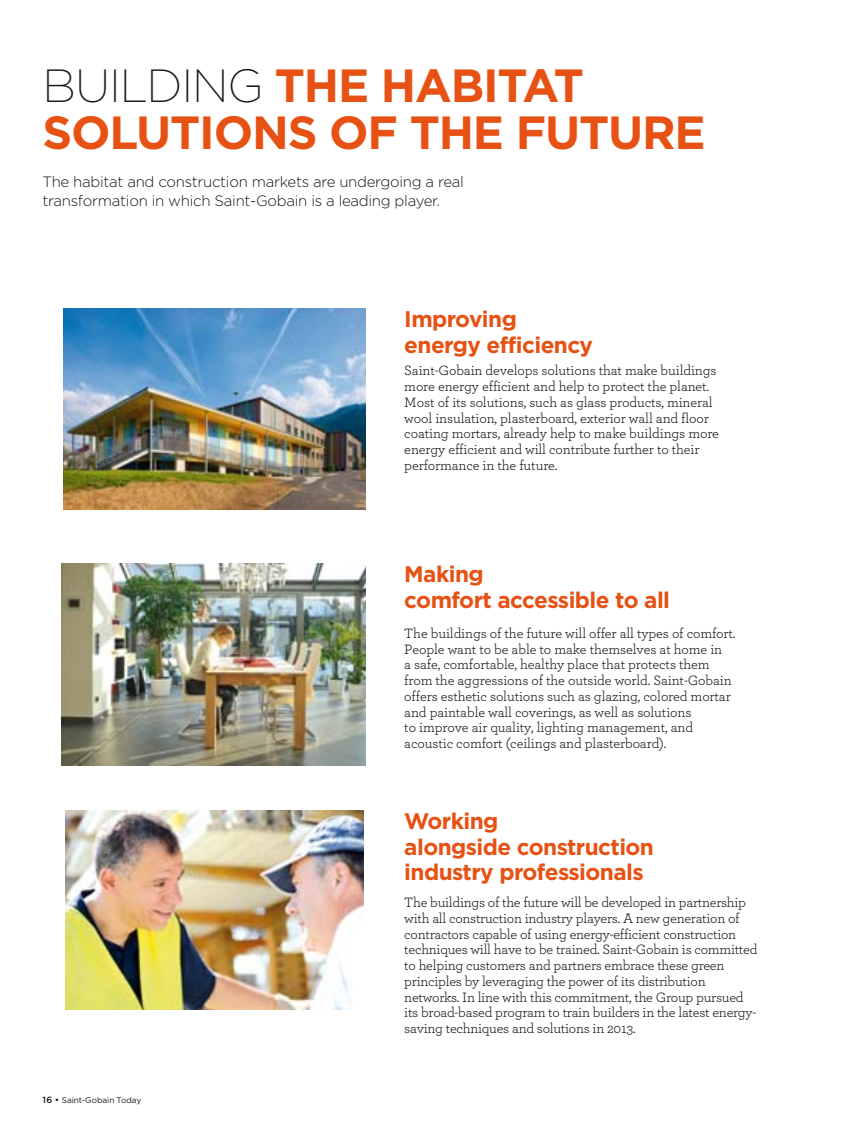
<style>
.page{position:relative;width:851px;height:1127px;background:#fff}
.page>*{position:absolute;margin:0;border:0;box-sizing:border-box;transform-origin:0 0}
.t1{font:700 46.5px/46.5px "Gotham";letter-spacing:-.025em;color:#e75113}
.t2{font:700 22.5px/25.5px "Gotham";letter-spacing:-.025em;color:#e75113}
.t3{font:300 15px/19.5px "Gotham";letter-spacing:-.02em;color:#1a171c}
.t4{font:14.25px/15.8px "Archer";letter-spacing:-.01em;color:#1a171c}
.t5{font:8.25px "Gotham";letter-spacing:-.005em;color:#1a171c}
.s1{font-weight:200;color:#1a171c}
.s2{font-weight:500;font-size:9px}
</style>
<div class="page">
<img style="left:64px;top:309px;width:301px;height:200px">
<img style="left:62px;top:563px;width:303px;height:202px">
<img style="left:65px;top:811px;width:298px;height:198px">
<h2 class="t1" style="left:43px;top:66px;width:664px"><span class="s1">BUILDING</span> THE HABITAT<br>SOLUTIONS OF THE FUTURE</h2>
<p class="t3" style="left:43px;top:173px;width:423px">The habitat and construction markets are undergoing a real transformation in which Saint-Gobain is a leading player.</p>
<h3 class="t2" style="left:404px;top:308px;width:190px">Improving energy efficiency</h3>
<p class="t4" style="left:404px;top:364px;width:316px">Saint-Gobain develops solutions that make buildings more energy efficient and help to protect the planet.<br>Most of its solutions, such as glass products, mineral wool insulation, plasterboard, exterior wall and floor coating mortars, already help to make buildings more energy efficient and will contribute further to their performance in the future.</p>
<h3 class="t2" style="left:404px;top:563px;width:267px">Making<br>comfort accessible to all</h3>
<p class="t4" style="left:404px;top:627px;width:332px">The buildings of the future will offer all types of comfort.<br>People want to be able to make themselves at home in<br>a safe, comfortable, healthy place that protects them from the aggressions of the outside world. Saint-Gobain offers esthetic solutions such as glazing, colored mortar and paintable wall coverings, as well as solutions<br>to improve air quality, lighting management, and acoustic comfort (ceilings and plasterboard).</p>
<h3 class="t2" style="left:404px;top:810px;width:251px">Working<br>alongside construction industry professionals</h3>
<p class="t5" style="left:43px;top:1097px;width:100px"><span class="s2">16 •</span> Saint-Gobain Today</p>
<p class="t4" style="left:404px;top:896px;width:354px">The buildings of the future will be developed in partnership with all construction industry players. A new generation of contractors capable of using energy-efficient construction techniques will have to be trained. Saint-Gobain is committed to helping customers and partners embrace these green principles by leveraging the power of its distribution networks. In line with this commitment, the Group pursued its broad-based program to train builders in the latest energy&shy;saving techniques and solutions in 2013.</p>
</div>
